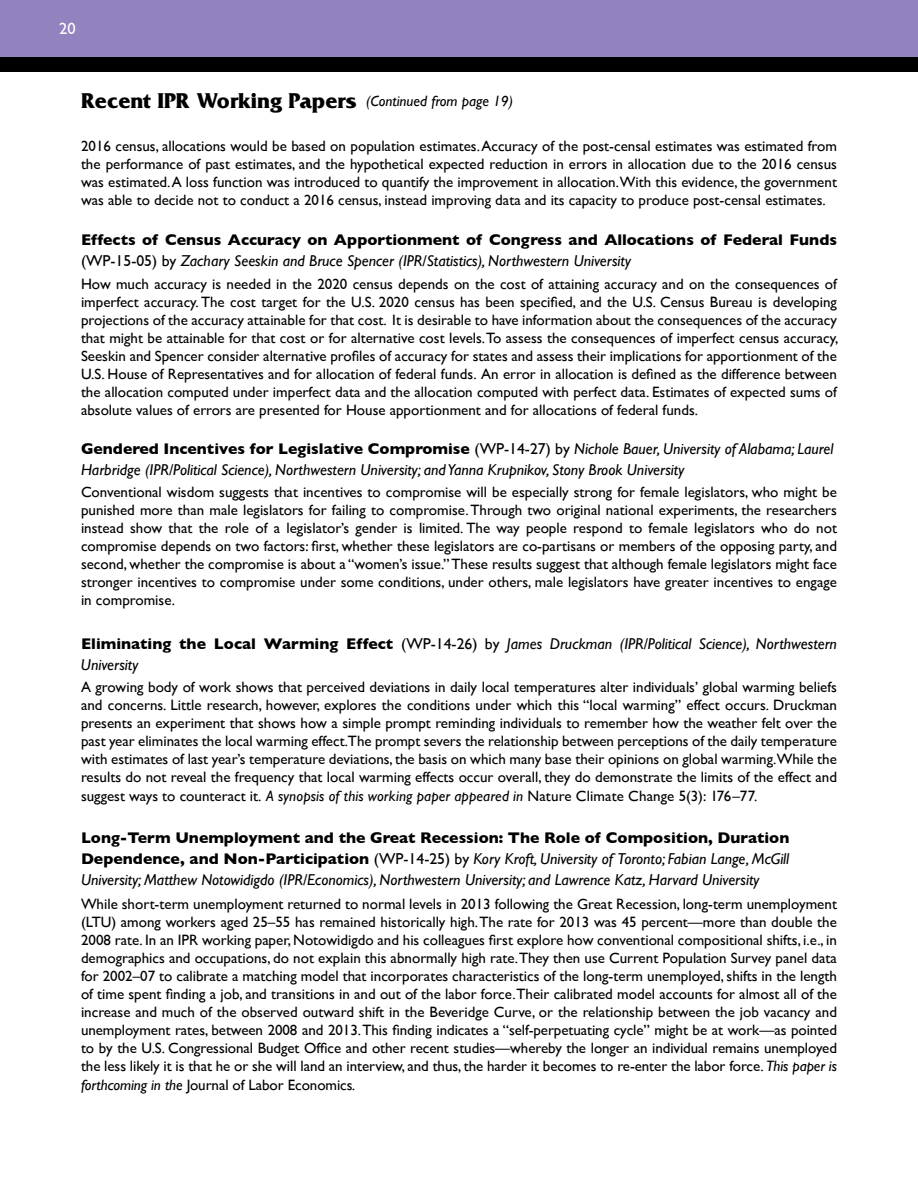
<style>
.page{position:relative;width:918px;height:1188px;background:#fff}
.page>*{position:absolute;margin:0;border:0;box-sizing:border-box;transform-origin:0 0}
.t1{font:700 22.5px "Friz Quadrata";color:#000}
.t2{font:16.5px "Gill Sans";color:#fff}
.t3{font:italic 15.75px/21px "Gill Sans";color:#000}
.t4{font:700 15.75px/21px "Gill Sans";color:#000}
.t5{font:15px/18px "Gill Sans";color:#000;text-align:justify}
.s1{font-family:"Gill Sans";font-weight:400;font-style:italic;font-size:15px}
.s2{font-weight:400}
.s3{font-weight:400;font-style:italic}
.s4{font-weight:700;font-style:normal}
.s5{font-style:normal}
.s6{font-style:italic}
</style>
<div class="page">
<div style="left:0;top:0;width:918px;height:57px;background:#9282bd"></div>
<div style="left:0;top:57px;width:918px;height:15px;background:#000"></div>
<p class="t2" style="left:59px;top:19px;width:18px">20</p>
<h1 class="t1" style="left:81px;top:88px;width:434px">Recent IPR Working Papers <span class="s1">(Continued from page 19)</span></h1>
<p class="t5" style="left:81px;top:136px;width:758px">2016 census, allocations would be based on population estimates. Accuracy of the post-censal estimates was estimated from the performance of past estimates, and the hypothetical expected reduction in errors in allocation due to the 2016 census was estimated. A loss function was introduced to quantify the improvement in allocation.With this evidence, the government was able to decide not to conduct a 2016 census, instead improving data and its capacity to produce post-censal estimates.</p>
<p class="t4" style="left:81px;top:229px;width:758px">Effects of Census Accuracy on Apportionment of Congress and Allocations of Federal Funds <span class="s2">(WP-15-05) by</span> <span class="s3">Zachary Seeskin and Bruce Spencer (IPR/Statistics), Northwestern University</span></p>
<p class="t5" style="left:81px;top:274px;width:759px">How much accuracy is needed in the 2020 census depends on the cost of attaining accuracy and on the consequences of imperfect accuracy. The cost target for the U.S. 2020 census has been specified, and the U.S. Census Bureau is developing projections of the accuracy attainable for that cost. It is desirable to have information about the consequences of the accuracy that might be attainable for that cost or for alternative cost levels. To assess the consequences of imperfect census accuracy, Seeskin and Spencer consider alternative profiles of accuracy for states and assess their implications for apportionment of the U.S. House of Representatives and for allocation of federal funds. An error in allocation is defined as the difference between the allocation computed under imperfect data and the allocation computed with perfect data. Estimates of expected sums of absolute values of errors are presented for House apportionment and for allocations of federal funds.</p>
<p class="t3" style="left:81px;top:438px;width:754px"><span class="s4">Gendered Incentives for Legislative Compromise</span> <span class="s5">(WP-14-27) by</span> Nichole Bauer, University of Alabama; Laurel<br>Harbridge (IPR/Political Science), Northwestern University; and Yanna Krupnikov, Stony Brook University</p>
<p class="t5" style="left:81px;top:483px;width:758px">Conventional wisdom suggests that incentives to compromise will be especially strong for female legislators, who might be punished more than male legislators for failing to compromise. Through two original national experiments, the researchers instead show that the role of a legislator’s gender is limited. The way people respond to female legislators who do not compromise depends on two factors: first, whether these legislators are co-partisans or members of the opposing party, and second, whether the compromise is about a “women’s issue.” These results suggest that although female legislators might face stronger incentives to compromise under some conditions, under others, male legislators have greater incentives to engage in compromise.</p>
<p class="t3" style="left:81px;top:633px;width:758px"><span class="s4">Eliminating the Local Warming Effect</span> <span class="s5">(WP-14-26) by</span> James Druckman (IPR/Political Science), Northwestern<br>University</p>
<p class="t5" style="left:81px;top:678px;width:758px">A growing body of work shows that perceived deviations in daily local temperatures alter individuals’ global warming beliefs and concerns. Little research, however, explores the conditions under which this “local warming” effect occurs. Druckman presents an experiment that shows how a simple prompt reminding individuals to remember how the weather felt over the past year eliminates the local warming effect.The prompt severs the relationship between perceptions of the daily temperature with estimates of last year’s temperature deviations, the basis on which many base their opinions on global warming.While the results do not reveal the frequency that local warming effects occur overall, they do demonstrate the limits of the effect and suggest ways to counteract it. <span class="s6">A synopsis of this working paper appeared in</span> Nature Climate Change 5(3): 176–77.</p>
<p class="t3" style="left:81px;top:827px;width:710px;text-align:justify"><span class="s4">Long-Term Unemployment and the Great Recession: The Role of Composition, Duration Dependence, and Non-Participation</span> <span class="s5">(WP-14-25) by</span> Kory Kroft, University of Toronto; Fabian Lange, McGill University; Matthew Notowidigdo (IPR/Economics), Northwestern University; and Lawrence Katz, Harvard University</p>
<p class="t5" style="left:81px;top:895px;width:758px">While short-term unemployment returned to normal levels in 2013 following the Great Recession, long-term unemployment (LTU) among workers aged 25–55 has remained historically high. The rate for 2013 was 45 percent—more than double the 2008 rate. In an IPR working paper, Notowidigdo and his colleagues first explore how conventional compositional shifts, i.e., in demographics and occupations, do not explain this abnormally high rate.They then use Current Population Survey panel data for 2002–07 to calibrate a matching model that incorporates characteristics of the long-term unemployed, shifts in the length of time spent finding a job, and transitions in and out of the labor force.Their calibrated model accounts for almost all of the increase and much of the observed outward shift in the Beveridge Curve, or the relationship between the job vacancy and unemployment rates, between 2008 and 2013. This finding indicates a “self-perpetuating cycle” might be at work—as pointed to by the U.S. Congressional Budget Office and other recent studies—whereby the longer an individual remains unemployed the less likely it is that he or she will land an interview, and thus, the harder it becomes to re-enter the labor force. <span class="s6">This paper is forthcoming in the</span> Journal of Labor Economics<span class="s6">.</span></p>
</div>
